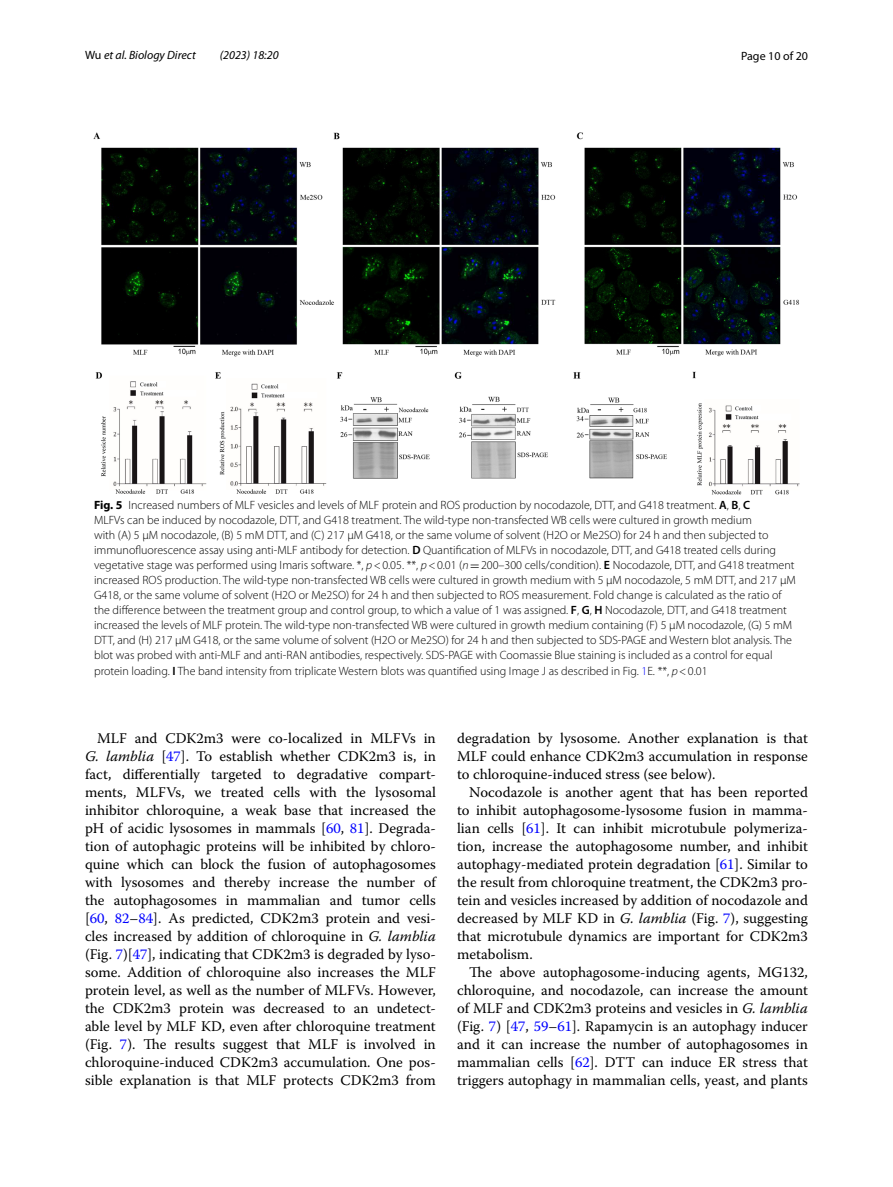
<style>
.page{position:relative;width:893px;height:1187px;background:#fff}
.page>*{position:absolute;margin:0;border:0;box-sizing:border-box;transform-origin:0 0}
.t1{font:14.7px/18px "Warnock Pro";color:#000;text-align:justify}
.t2{font:300 12px/15px "Myriad Pro";color:#000}
.t3{font:italic 12px "Myriad Pro";color:#000}
.t4{font:12px "Myriad Pro";color:#000}
.s1{font-style:normal}
.s2{font-weight:700}
.s3{font-weight:600}
.s4{font-style:italic}
.s5{font-family:"MTSY";font-weight:400}
.s6{color:#00f}
</style>
<div class="page">
<img style="left:94px;top:133px;width:705px;height:361px">
<p class="t3" style="left:85px;top:48px;width:112px"><span class="s1">Wu</span> et al. Biology Direct</p>
<p class="t3" style="left:220px;top:48px;width:60px">(2023) 18:20</p>
<p class="t4" style="left:741px;top:48px;width:68px">Page 10 of 20</p>
<p class="t2" style="left:94px;top:498px;width:703px"><span class="s2">Fig. 5</span> Increased numbers of MLF vesicles and levels of MLF protein and ROS production by nocodazole, DTT, and G418 treatment. <span class="s3">A</span>, <span class="s3">B</span>, <span class="s3">C<br></span>MLFVs can be induced by nocodazole, DTT, and G418 treatment. The wild-type non-transfected WB cells were cultured in growth medium<br>with (A) 5 μM nocodazole, (B) 5 mM DTT, and (C) 217 μM G418, or the same volume of solvent (H2O or Me2SO) for 24 h and then subjected to immunofluorescence assay using anti-MLF antibody for detection. <span class="s3">D</span> Quantification of MLFVs in nocodazole, DTT, and G418 treated cells during vegetative stage was performed using Imaris software. *, <span class="s4">p</span>&lt;0.05. **, <span class="s4">p</span>&lt;0.01 (<span class="s4">n</span><span class="s5">=</span>200–300 cells/condition). <span class="s3">E</span> Nocodazole, DTT, and G418 treatment increased ROS production. The wild-type non-transfected WB cells were cultured in growth medium with 5 μM nocodazole, 5 mM DTT, and 217 μM G418, or the same volume of solvent (H2O or Me2SO) for 24 h and then subjected to ROS measurement. Fold change is calculated as the ratio of the difference between the treatment group and control group, to which a value of 1 was assigned. <span class="s3">F</span>, <span class="s3">G</span>, <span class="s3">H</span> Nocodazole, DTT, and G418 treatment increased the levels of MLF protein. The wild-type non-transfected WB were cultured in growth medium containing (F) 5 μM nocodazole, (G) 5 mM DTT, and (H) 217 μM G418, or the same volume of solvent (H2O or Me2SO) for 24 h and then subjected to SDS-PAGE and Western blot analysis. The blot was probed with anti-MLF and anti-RAN antibodies, respectively. SDS-PAGE with Coomassie Blue staining is included as a control for equal protein loading. <span class="s3">I</span> The band intensity from triplicate Western blots was quantified using Image J as described in Fig. <span class="s6">1</span>E. **, <span class="s4">p</span>&lt;0.01</p>
<p class="t1" style="left:85px;top:728px;width:352px;text-indent:12px">MLF and CDK2m3 were co-localized in MLFVs in <span class="s4">G. lamblia</span> [<span class="s6">47</span>]. To establish whether CDK2m3 is, in fact, differentially targeted to degradative compart&shy;ments, MLFVs, we treated cells with the lysosomal inhibitor chloroquine, a weak base that increased the pH of acidic lysosomes in mammals [<span class="s6">60</span>, <span class="s6">81</span>]. Degrada&shy;tion of autophagic proteins will be inhibited by chloro&shy;quine which can block the fusion of autophagosomes with lysosomes and thereby increase the number of the autophagosomes in mammalian and tumor cells [<span class="s6">60</span>, <span class="s6">82</span>–<span class="s6">84</span>]. As predicted, CDK2m3 protein and vesi&shy;cles increased by addition of chloroquine in <span class="s4">G. lamblia </span>(Fig. <span class="s6">7</span>)[<span class="s6">47</span>], indicating that CDK2m3 is degraded by lyso&shy;some. Addition of chloroquine also increases the MLF protein level, as well as the number of MLFVs. However, the CDK2m3 protein was decreased to an undetect&shy;able level by MLF KD, even after chloroquine treatment (Fig. <span class="s6">7</span>). The results suggest that MLF is involved in chloroquine-induced CDK2m3 accumulation. One pos&shy;sible explanation is that MLF protects CDK2m3 from</p>
<p class="t1" style="left:457px;top:728px;width:352px">degradation by lysosome. Another explanation is that MLF could enhance CDK2m3 accumulation in response to chloroquine-induced stress (see below).</p>
<p class="t1" style="left:457px;top:782px;width:352px;text-indent:12px">Nocodazole is another agent that has been reported to inhibit autophagosome-lysosome fusion in mamma&shy;lian cells [<span class="s6">61</span>]. It can inhibit microtubule polymeriza&shy;tion, increase the autophagosome number, and inhibit autophagy-mediated protein degradation [<span class="s6">61</span>]. Similar to the result from chloroquine treatment, the CDK2m3 pro&shy;tein and vesicles increased by addition of nocodazole and decreased by MLF KD in <span class="s4">G. lamblia</span> (Fig. <span class="s6">7</span>), suggesting that microtubule dynamics are important for CDK2m3 metabolism.</p>
<p class="t1" style="left:457px;top:962px;width:352px;text-indent:12px">The above autophagosome-inducing agents, MG132, chloroquine, and nocodazole, can increase the amount of MLF and CDK2m3 proteins and vesicles in <span class="s4">G. lamblia </span>(Fig. <span class="s6">7</span>) [<span class="s6">47</span>, <span class="s6">59</span>–<span class="s6">61</span>]. Rapamycin is an autophagy inducer and it can increase the number of autophagosomes in mammalian cells [<span class="s6">62</span>]. DTT can induce ER stress that triggers autophagy in mammalian cells, yeast, and plants</p>
</div>
